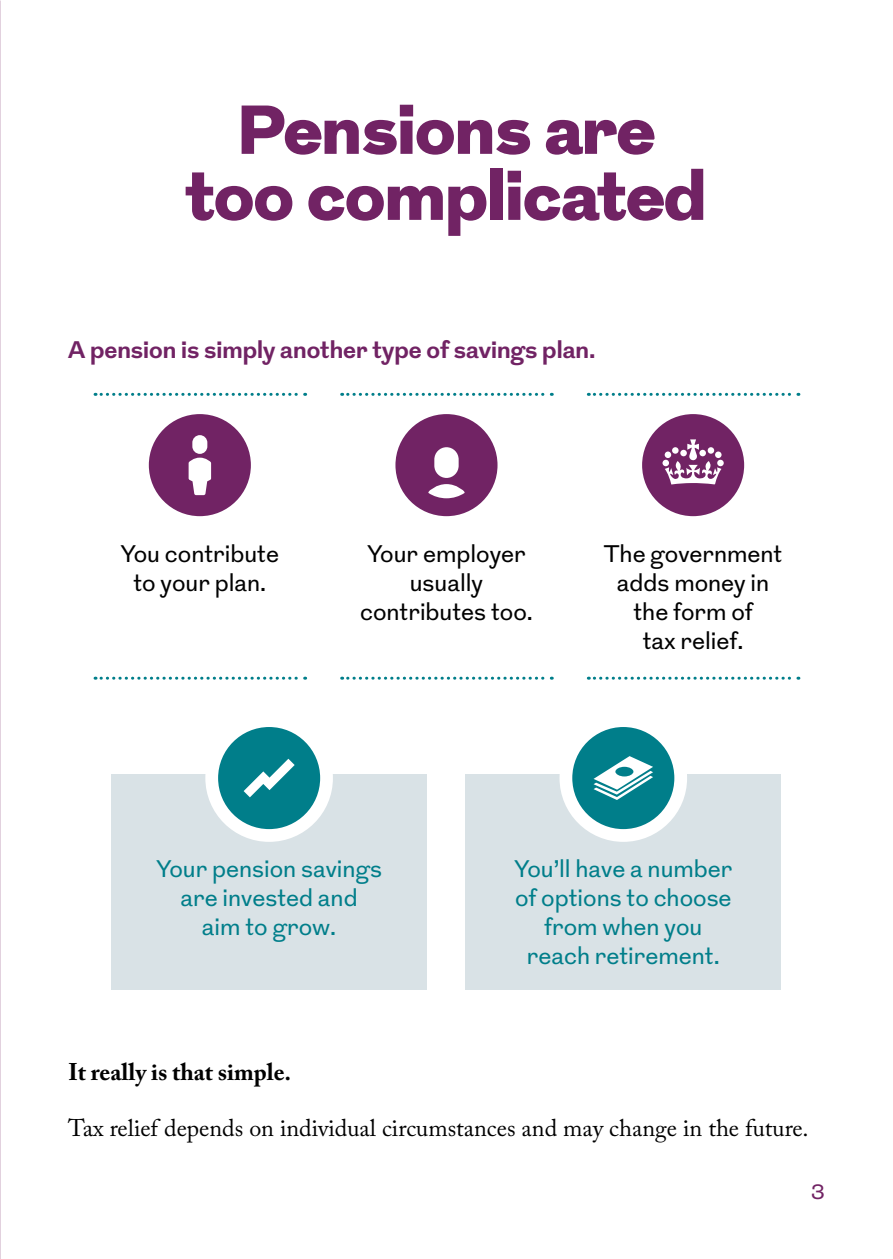
<style>
.page{position:relative;width:893px;height:1259px;background:#fff}
.page>*{position:absolute;margin:0;border:0;box-sizing:border-box;transform-origin:0 0}
.Page_Headline{font:900 69px/66px "Grot";color:#712364;text-align:center}
.Graphic_caption{font:24px/28.8px "Grot";color:#007e8a;text-align:center}
.Graphic_caption-2{font:24px/28.8px "Grot";color:#000;text-align:center}
.body_text{font:24px "Adobe Caslon Pro";color:#000}
.Intro_Para_PURPLE{font:700 24px "Grot";color:#712364}
.body_text-2{font:700 24px "Adobe Caslon Pro";color:#000}
.t1{font:21px "Grot";color:#712364}
</style>
<div class="page">
<svg style="left:95px;top:393px;width:211px;height:3px"></svg>
<svg style="left:95px;top:676px;width:211px;height:3px"></svg>
<svg style="left:342px;top:393px;width:210px;height:3px"></svg>
<svg style="left:342px;top:676px;width:210px;height:3px"></svg>
<svg style="left:588px;top:393px;width:211px;height:3px"></svg>
<svg style="left:588px;top:676px;width:211px;height:3px"></svg>
<svg style="left:149px;top:414px;width:102px;height:102px"></svg>
<svg style="left:395px;top:414px;width:102px;height:102px"></svg>
<svg style="left:642px;top:414px;width:102px;height:102px"></svg>
<div style="left:111px;top:774px;width:316px;height:216px;background:#d9e2e6"></div>
<div style="left:205px;top:714px;width:128px;height:128px;background:#fff;border-radius:50%"></div>
<svg style="left:218px;top:727px;width:102px;height:102px"></svg>
<div style="left:465px;top:774px;width:316px;height:216px;background:#d9e2e6"></div>
<div style="left:559px;top:714px;width:128px;height:128px;background:#fff;border-radius:50%"></div>
<svg style="left:572px;top:727px;width:102px;height:102px"></svg>
<p class="Page_Headline" style="left:186px;top:100px;width:521px">Pensions are too complicated</p>
<p class="Intro_Para_PURPLE" style="left:68px;top:333px;width:529px">A pension is simply another type of savings plan.</p>
<p class="Graphic_caption-2" style="left:121px;top:540px;width:160px">You contribute to your plan.</p>
<p class="Graphic_caption-2" style="left:360px;top:540px;width:174px">Your employer usually contributes too.</p>
<p class="Graphic_caption-2" style="left:604px;top:540px;width:180px">The government adds money in the form of<br>tax relief.</p>
<p class="Graphic_caption" style="left:156px;top:855px;width:227px">Your pension savings are invested and<br>aim to grow.</p>
<p class="Graphic_caption" style="left:514px;top:855px;width:220px">You’ll have a number of options to choose from when you reach retirement.</p>
<p class="body_text-2" style="left:68px;top:1057px;width:225px">It really is that simple.</p>
<p class="body_text" style="left:68px;top:1113px;width:742px">Tax relief depends on individual circumstances and may change in the future.</p>
<p class="t1" style="left:811px;top:1178px;width:16px">3</p>
</div>
